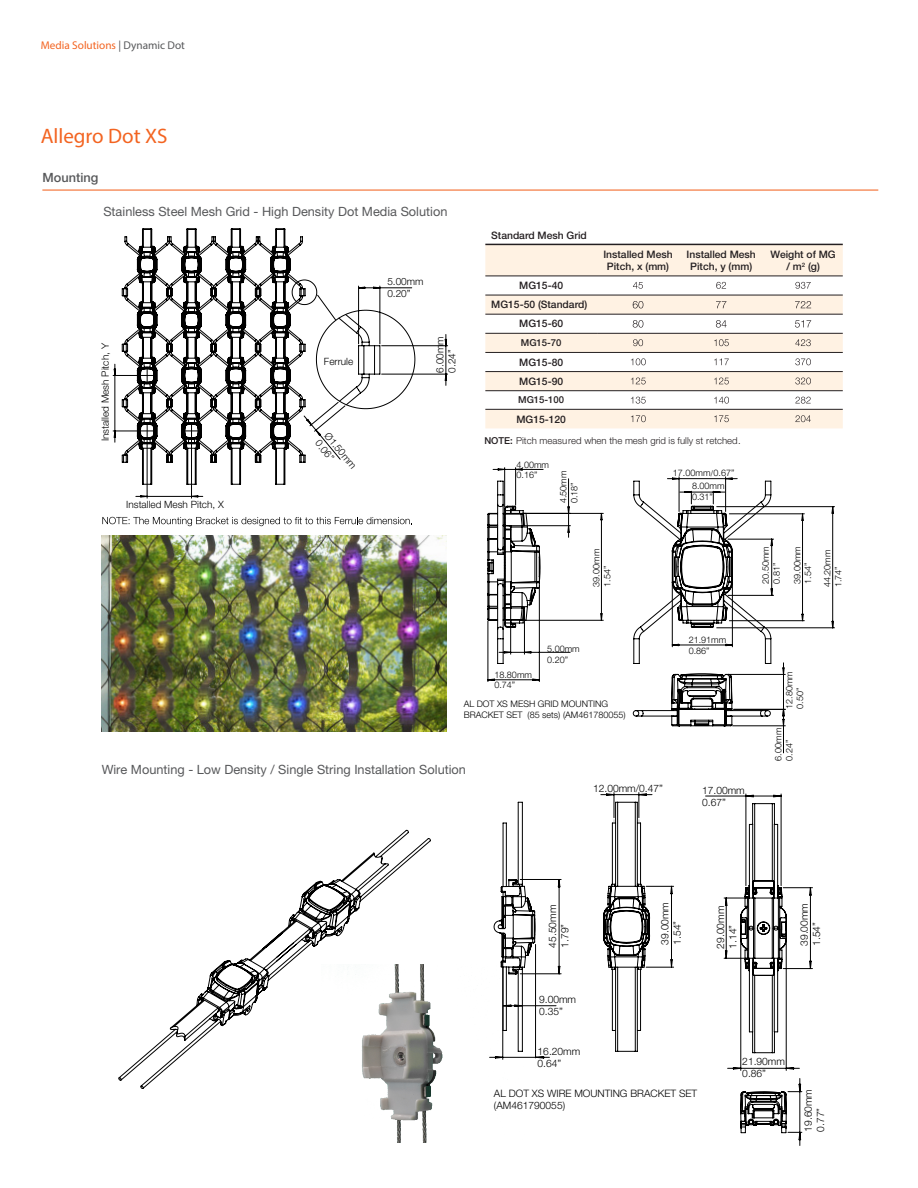
<style>
.page{position:relative;width:918px;height:1188px;background:#fff}
.page>*{position:absolute;margin:0;border:0;box-sizing:border-box;transform-origin:0 0}
.t1{font:21px "Myriad Pro";color:#f36421}
.t2{font:12.75px "Helvetica Neue LT Pro";color:#57585a}
.t3{font:500 12.75px "Helvetica Neue LT Pro";color:#57585a}
.t4{font:11.25px "Myriad Pro";color:#f36421}
.t5{font:500 10.35px/12.3px "Helvetica Neue LT Pro";color:#241f21;text-align:center}
.t6{font:300 10.2px/12.3px "Helvetica Neue LT Pro";color:#000}
.t7{font:300 10.05px/12px "Helvetica Neue LT Pro";color:#000}
.t8{font:300 9.6px "Helvetica Neue LT Pro";color:#241f21}
.t9{font:500 9.6px "Helvetica Neue LT Pro";color:#241f21}
.t10{font:300 9px/10.8px "Helvetica Neue LT Pro";color:#000}
.s1{color:#57585a}
.s2{font-weight:500}
.s3{font-family:"Adobe Song Std"}
</style>
<div class="page">
<hr style="left:42px;top:190px;width:836px;height:1px;background:#f36421">
<svg style="left:788px;top:1078px;width:14px;height:68px"></svg>
<svg style="left:600px;top:792px;width:213px;height:278px"></svg>
<svg style="left:502px;top:802px;width:285px;height:331px"></svg>
<svg style="left:493px;top:879px;width:69px;height:181px"></svg>
<svg style="left:118px;top:830px;width:313px;height:259px"></svg>
<img style="left:274px;top:965px;width:268px;height:177px">
<img style="left:102px;top:536px;width:344px;height:195px">
<svg style="left:485px;top:245px;width:358px;height:183px;fill:#fff2e3"></svg>
<hr style="left:485px;top:276px;width:112px;height:1px;background:#241f21">
<hr style="left:597px;top:276px;width:82px;height:1px;background:#241f21">
<hr style="left:679px;top:276px;width:85px;height:1px;background:#241f21">
<hr style="left:764px;top:276px;width:79px;height:1px;background:#241f21">
<hr style="left:597px;top:333px;width:82px;height:1px;background:#241f21">
<hr style="left:679px;top:333px;width:85px;height:1px;background:#241f21">
<hr style="left:764px;top:333px;width:79px;height:1px;background:#241f21">
<hr style="left:485px;top:352px;width:112px;height:1px;background:#241f21">
<hr style="left:597px;top:352px;width:82px;height:1px;background:#241f21">
<hr style="left:679px;top:352px;width:85px;height:1px;background:#241f21">
<hr style="left:764px;top:352px;width:79px;height:1px;background:#241f21">
<hr style="left:485px;top:371px;width:112px;height:1px;background:#241f21">
<hr style="left:597px;top:371px;width:82px;height:1px;background:#241f21">
<hr style="left:679px;top:371px;width:85px;height:1px;background:#241f21">
<hr style="left:764px;top:371px;width:79px;height:1px;background:#241f21">
<hr style="left:485px;top:390px;width:112px;height:1px;background:#241f21">
<hr style="left:597px;top:390px;width:82px;height:1px;background:#241f21">
<hr style="left:679px;top:390px;width:85px;height:1px;background:#241f21">
<hr style="left:764px;top:390px;width:79px;height:1px;background:#241f21">
<hr style="left:485px;top:409px;width:112px;height:1px;background:#241f21">
<hr style="left:597px;top:409px;width:82px;height:1px;background:#241f21">
<hr style="left:679px;top:409px;width:85px;height:1px;background:#241f21">
<hr style="left:764px;top:409px;width:79px;height:1px;background:#241f21">
<hr style="left:485px;top:244px;width:112px;height:1px;background:#241f21">
<hr style="left:597px;top:244px;width:82px;height:1px;background:#241f21">
<hr style="left:679px;top:244px;width:85px;height:1px;background:#241f21">
<hr style="left:764px;top:244px;width:79px;height:1px;background:#241f21">
<hr style="left:485px;top:295px;width:112px;height:1px;background:#241f21">
<hr style="left:597px;top:295px;width:82px;height:1px;background:#241f21">
<hr style="left:679px;top:295px;width:85px;height:1px;background:#241f21">
<hr style="left:764px;top:295px;width:79px;height:1px;background:#241f21">
<hr style="left:485px;top:314px;width:112px;height:1px;background:#241f21">
<hr style="left:597px;top:314px;width:82px;height:1px;background:#241f21">
<hr style="left:679px;top:314px;width:85px;height:1px;background:#241f21">
<hr style="left:764px;top:314px;width:79px;height:1px;background:#241f21">
<hr style="left:485px;top:333px;width:112px;height:1px;background:#241f21">
<svg style="left:633px;top:282px;width:10px;height:7px"></svg>
<svg style="left:716px;top:282px;width:10px;height:7px"></svg>
<svg style="left:795px;top:282px;width:16px;height:7px"></svg>
<svg style="left:633px;top:301px;width:10px;height:7px"></svg>
<svg style="left:716px;top:301px;width:10px;height:7px"></svg>
<svg style="left:795px;top:301px;width:16px;height:7px"></svg>
<svg style="left:633px;top:320px;width:10px;height:8px"></svg>
<svg style="left:716px;top:320px;width:11px;height:8px"></svg>
<svg style="left:795px;top:320px;width:16px;height:8px"></svg>
<svg style="left:633px;top:339px;width:10px;height:7px"></svg>
<svg style="left:714px;top:339px;width:15px;height:7px"></svg>
<svg style="left:795px;top:339px;width:16px;height:7px"></svg>
<svg style="left:631px;top:358px;width:15px;height:7px"></svg>
<svg style="left:714px;top:358px;width:15px;height:7px"></svg>
<svg style="left:795px;top:358px;width:16px;height:7px"></svg>
<svg style="left:631px;top:378px;width:15px;height:6px"></svg>
<svg style="left:714px;top:378px;width:15px;height:6px"></svg>
<svg style="left:795px;top:378px;width:16px;height:6px"></svg>
<svg style="left:631px;top:397px;width:15px;height:7px"></svg>
<svg style="left:714px;top:397px;width:15px;height:7px"></svg>
<svg style="left:795px;top:397px;width:16px;height:7px"></svg>
<svg style="left:631px;top:415px;width:15px;height:7px"></svg>
<svg style="left:714px;top:415px;width:15px;height:7px"></svg>
<svg style="left:795px;top:415px;width:16px;height:7px"></svg>
<svg style="left:113px;top:364px;width:90px;height:134px"></svg>
<svg style="left:122px;top:229px;width:184px;height:256px"></svg>
<svg style="left:292px;top:280px;width:156px;height:180px"></svg>
<svg style="left:102px;top:517px;width:310px;height:9px"></svg>
<svg style="left:488px;top:467px;width:347px;height:286px"></svg>
<p class="t4" style="left:41px;top:38px;width:146px">Media Solutions <span class="s1">| Dynamic Dot</span></p>
<p class="t1" style="left:41px;top:123px;width:128px">Allegro Dot XS</p>
<p class="t3" style="left:43px;top:170px;width:57px">Mounting</p>
<p class="t2" style="left:103px;top:204px;width:346px">Stainless Steel Mesh Grid - High Density Dot Media Solution</p>
<p class="t7" style="left:99px;top:441px;width:100px;rotate:-90deg">Installed Mesh Pitch, Y</p>
<p class="t7" style="left:126px;top:498px;width:99px">Installed Mesh Pitch, X</p>
<p class="t7" style="left:324px;top:355px;width:31px">Ferrule</p>
<p class="t7" style="left:332px;top:430px;width:45px;rotate:51deg">Ø1.50mm<br>0.06”</p>
<p class="t7" style="left:387px;top:276px;width:38px">5.00mm<br>0.20”</p>
<p class="t7" style="left:434px;top:373px;width:38px;rotate:-90deg">6.00mm<br>0.24”</p>
<p class="t5" style="left:491px;top:229px;width:97px">Standard Mesh Grid</p>
<p class="t5" style="left:603px;top:248px;width:71px">Installed Mesh<br>Pitch, x (mm)</p>
<p class="t5" style="left:687px;top:248px;width:71px">Installed Mesh<br>Pitch, y (mm)</p>
<p class="t5" style="left:771px;top:248px;width:67px">Weight of MG / m<sup>2</sup> (g)</p>
<p class="t5" style="left:491px;top:276px;width:98px;line-height:19.2px">MG15-40<br>MG15-50 (Standard)<br>MG15-60</p>
<p class="t9" style="left:521px;top:337px;width:42px">MG15-70</p>
<p class="t5" style="left:519px;top:352px;width:45px;line-height:19.2px;text-align:left">MG15-80<br>MG15-90</p>
<p class="t9" style="left:518px;top:394px;width:48px">MG15-100</p>
<p class="t5" style="left:516px;top:413px;width:51px">MG15-120</p>
<p class="t8" style="left:484px;top:434px;width:258px"><span class="s2">NOTE:</span> Pitch measured when the mesh grid is fully st retched.</p>
<p class="t10" style="left:517px;top:459px;width:34px">4.00mm<br>0.16”</p>
<p class="t10" style="left:558px;top:503px;width:34px;rotate:-90deg">4.50mm<br>0.18”</p>
<p class="t10" style="left:591px;top:587px;width:39px;rotate:-90deg">39.00mm<br>1.54”</p>
<p class="t10" style="left:692px;top:466px;width:44px;line-height:13.5px;text-indent:-19px">17.00mm<span class="s3">/</span>0.67”<br>8.00mm</p>
<p class="t10" style="left:692px;top:491px;width:22px">0.31”</p>
<p class="t10" style="left:760px;top:584px;width:39px;rotate:-90deg">20.50mm<br>0.81”</p>
<p class="t10" style="left:792px;top:584px;width:39px;rotate:-90deg">39.00mm<br>1.54”</p>
<p class="t10" style="left:822px;top:587px;width:39px;rotate:-90deg">44.20mm<br>1.74”</p>
<p class="t10" style="left:494px;top:669px;width:39px">18.80mm<br>0.74”</p>
<p class="t10" style="left:547px;top:643px;width:34px">5.00mm<br>0.20”</p>
<p class="t10" style="left:464px;top:699px;width:164px">AL DOT XS MESH GRID MOUNTING<br>BRACKET SET (85 sets) (AM461780055)</p>
<p class="t10" style="left:689px;top:634px;width:39px">21.91mm<br>0.86”</p>
<p class="t10" style="left:784px;top:709px;width:39px;rotate:-90deg">12.80mm<br>0.50”</p>
<p class="t10" style="left:773px;top:761px;width:34px;rotate:-90deg">6.00mm<br>0.24”</p>
<p class="t2" style="left:102px;top:762px;width:366px">Wire Mounting - Low Density / Single String Installation Solution</p>
<p class="t6" style="left:593px;top:782px;width:71px">12.00mm/0.47”</p>
<p class="t6" style="left:702px;top:784px;width:44px">17.00mm<br>0.67”</p>
<p class="t6" style="left:546px;top:948px;width:44px;rotate:-90deg">45.50mm<br>1.79”</p>
<p class="t6" style="left:658px;top:945px;width:44px;rotate:-90deg">39.00mm<br>1.54”</p>
<p class="t6" style="left:798px;top:946px;width:44px;rotate:-90deg">39.00mm</p>
<p class="t6" style="left:714px;top:949px;width:44px;rotate:-90deg">29.00mm</p>
<p class="t6" style="left:810px;top:946px;width:25px;rotate:-90deg">1.54”</p>
<p class="t6" style="left:726px;top:949px;width:25px;rotate:-90deg">1.14”</p>
<p class="t6" style="left:539px;top:993px;width:38px">9.00mm<br>0.35”</p>
<p class="t6" style="left:538px;top:1045px;width:44px">16.20mm<br>0.64”</p>
<p class="t6" style="left:494px;top:1087px;width:205px">AL DOT XS WIRE MOUNTING BRACKET SET (AM461790055)</p>
<p class="t6" style="left:742px;top:1055px;width:44px">21.90mm<br>0.86”</p>
<p class="t6" style="left:802px;top:1132px;width:44px;rotate:-90deg">19.60mm<br>0.77”</p>
</div>
